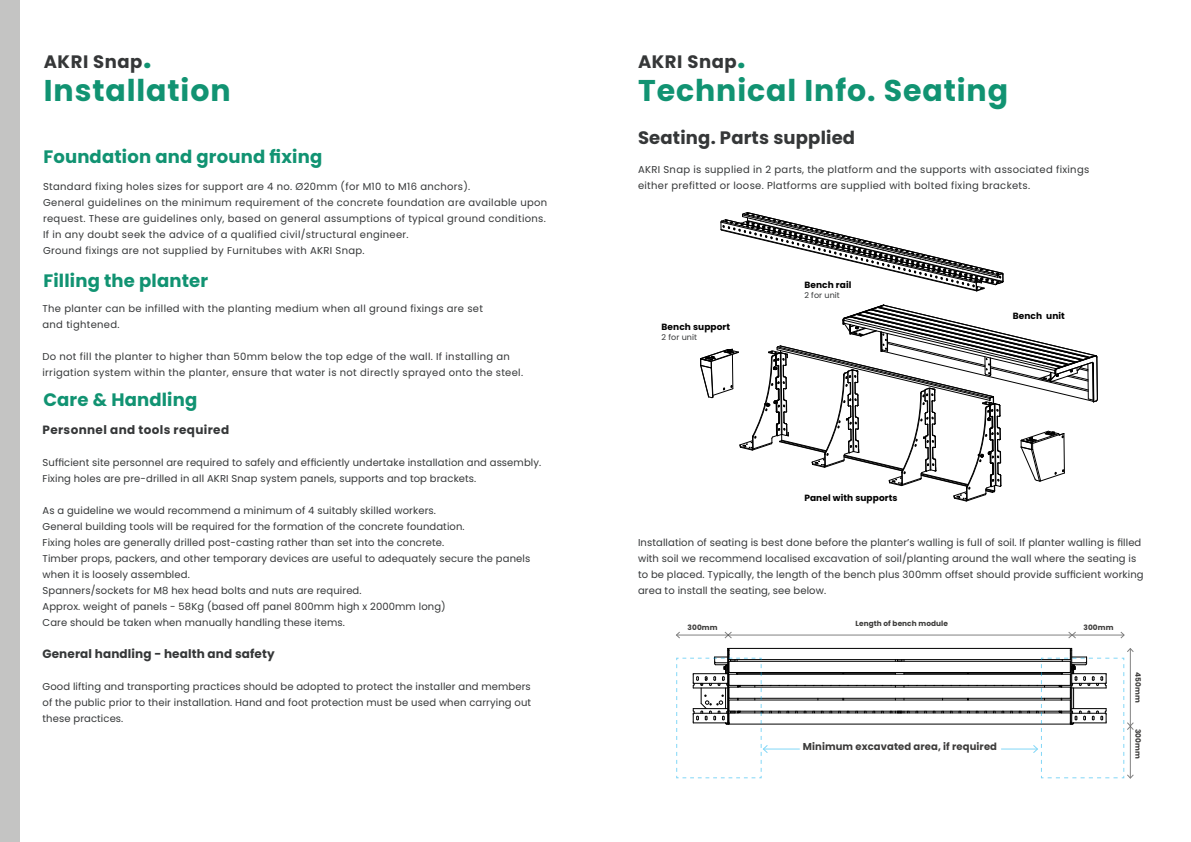
<style>
.page{position:relative;width:1191px;height:842px;background:#fff}
.page>*{position:absolute;margin:0;border:0;box-sizing:border-box;transform-origin:0 0}
.t1{font:700 30px "Poppins";letter-spacing:.03em;color:#119372}
.t2{font:700 18px "Poppins";letter-spacing:.01em;color:#119372}
.t3{font:700 18px "Poppins";letter-spacing:.01em;color:#353738}
.t4{font:700 18px "Poppins";letter-spacing:.03em;color:#353738}
.t5{font:700 12px "Poppins";letter-spacing:.01em;color:#353738}
.t6{font:700 12px "Poppins";letter-spacing:.03em;color:#353738}
.t7{font:10px/16px "Poppins";letter-spacing:.01em;color:#353738}
.t8{font:10px/16px "Poppins";letter-spacing:.03em;color:#353738}
.t9{font:700 10px "Poppins";letter-spacing:.01em;color:#3d3c3b}
.t10{font:700 9px "Poppins";letter-spacing:.01em;color:#000}
.t11{font:8px "Poppins";letter-spacing:.01em;color:#353738}
.t12{font:700 7.4px "Poppins";letter-spacing:.01em;color:#3d3c3b}
.s1{font-size:30px;color:#119372}
</style>
<div class="page">
<svg style="left:700px;top:305px;width:398px;height:196px"></svg>
<svg style="left:720px;top:212px;width:283px;height:79px"></svg>
<div style="left:0;top:0;width:20px;height:842px;background:#c4c4c3"></div>
<hr style="left:904px;top:673px;width:158px;height:1px;background:#000">
<hr style="left:736px;top:673px;width:159px;height:1px;background:#000">
<hr style="left:729px;top:713px;width:341px;height:1px;background:#000">
<hr style="left:729px;top:687px;width:341px;height:1px;background:#000">
<hr style="left:729px;top:698px;width:341px;height:1px;background:#000">
<hr style="left:729px;top:661px;width:341px;height:1px;background:#000">
<hr style="left:729px;top:672px;width:341px;height:1px;background:#000">
<hr style="left:729px;top:659px;width:341px;height:1px;background:#000">
<hr style="left:729px;top:674px;width:341px;height:1px;background:#000">
<hr style="left:729px;top:685px;width:341px;height:1px;background:#000">
<hr style="left:729px;top:700px;width:341px;height:1px;background:#000">
<hr style="left:729px;top:711px;width:341px;height:1px;background:#000">
<hr style="left:729px;top:724px;width:341px;height:1px;background:#000">
<hr style="left:729px;top:648px;width:341px;height:1px;background:#000">
<svg style="left:890px;top:711px;width:28px;height:3px"></svg>
<svg style="left:895px;top:660px;width:9px;height:2px"></svg>
<hr style="left:728px;top:635px;width:344px;height:1px;background:#000">
<hr style="left:1072px;top:635px;width:52px;height:1px;background:#000">
<svg style="left:1068px;top:632px;width:8px;height:6px"></svg>
<svg style="left:1120px;top:632px;width:4px;height:6px"></svg>
<hr style="left:676px;top:635px;width:52px;height:1px;background:#000">
<svg style="left:676px;top:632px;width:4px;height:6px"></svg>
<svg style="left:724px;top:632px;width:8px;height:6px"></svg>
<hr style="left:763px;top:748px;width:36px;height:1px;background:#00aeef">
<svg style="left:676px;top:648px;width:96px;height:131px"></svg>
<hr style="left:1001px;top:748px;width:36px;height:1px;background:#00aeef">
<svg style="left:1027px;top:648px;width:106px;height:131px"></svg>
<h2 class="t4" style="left:44px;top:51px;width:109px">AKRI Snap<span class="s1">.</span></h2>
<h1 class="t1" style="left:44px;top:73px;width:188px">Installation</h1>
<h2 class="t2" style="left:43px;top:146px;width:280px">Foundation and ground fixing</h2>
<p class="t8" style="left:43px;top:178px;width:505px">Standard fixing holes sizes for support are 4 no. Ø20mm (for M10 to M16 anchors).<br>General guidelines on the minimum requirement of the concrete foundation are available upon request. These are guidelines only, based on general assumptions of typical ground conditions.<br>If in any doubt seek the advice of a qualified civil/structural engineer.<br>Ground fixings are not supplied by Furnitubes with AKRI Snap.</p>
<h2 class="t2" style="left:43px;top:271px;width:166px">Filling the planter</h2>
<p class="t8" style="left:43px;top:300px;width:442px">The planter can be infilled with the planting medium when all ground fixings are set and tightened.</p>
<p class="t8" style="left:43px;top:348px;width:482px">Do not fill the planter to higher than 50mm below the top edge of the wall. If installing an irrigation system within the planter, ensure that water is not directly sprayed onto the steel.</p>
<h2 class="t2" style="left:43px;top:389px;width:155px">Care &amp; Handling</h2>
<p class="t6" style="left:43px;top:423px;width:188px">Personnel and tools required</p>
<p class="t7" style="left:43px;top:454px;width:500px">Sufficient site personnel are required to safely and efficiently undertake installation and assembly.<br>Fixing holes are pre-drilled in all AKRI Snap system panels, supports and top brackets.</p>
<p class="t7" style="left:43px;top:502px;width:489px">As a guideline we would recommend a minimum of 4 suitably skilled workers.<br>General building tools will be required for the formation of the concrete foundation.<br>Fixing holes are generally drilled post-casting rather than set into the concrete.<br>Timber props, packers, and other temporary devices are useful to adequately secure the panels when it is loosely assembled.<br>Spanners/sockets for M8 hex head bolts and nuts are required.<br>Approx. weight of panels - 58Kg (based off panel 800mm high x 2000mm long)<br>Care should be taken when manually handling these items.</p>
<p class="t5" style="left:43px;top:647px;width:234px">General handling - health and safety</p>
<p class="t7" style="left:43px;top:678px;width:490px;text-align:justify">Good lifting and transporting practices should be adopted to protect the installer and members of the public prior to their installation. Hand and foot protection must be used when carrying out these practices.</p>
<h2 class="t4" style="left:638px;top:51px;width:109px">AKRI Snap<span class="s1">.</span></h2>
<h1 class="t1" style="left:638px;top:73px;width:371px">Technical Info. Seating</h1>
<h2 class="t3" style="left:638px;top:127px;width:219px">Seating. Parts supplied</h2>
<p class="t8" style="left:638px;top:161px;width:453px">AKRI Snap is supplied in 2 parts, the platform and the supports with associated fixings either prefitted or loose. Platforms are supplied with bolted fixing brackets.</p>
<p class="t10" style="left:661px;top:322px;width:70px">Bench support</p>
<p class="t11" style="left:661px;top:332px;width:37px">2 for unit</p>
<p class="t10" style="left:804px;top:280px;width:49px">Bench rail</p>
<p class="t11" style="left:804px;top:291px;width:37px">2 for unit</p>
<p class="t10" style="left:804px;top:493px;width:95px">Panel with supports</p>
<p class="t10" style="left:1012px;top:311px;width:54px">Bench unit</p>
<p class="t7" style="left:638px;top:534px;width:507px">Installation of seating is best done before the planter’s walling is full of soil. If planter walling is filled with soil we recommend localised excavation of soil/planting around the wall where the seating is to be placed. Typically, the length of the bench plus 300mm offset should provide sufficient working area to install the seating, see below.</p>
<p class="t12" style="left:855px;top:619px;width:94px">Length of bench module</p>
<p class="t12" style="left:687px;top:623px;width:31px">300mm</p>
<p class="t12" style="left:1083px;top:623px;width:31px">300mm</p>
<p class="t9" style="left:803px;top:741px;width:196px">Minimum excavated area, if required</p>
<p class="t12" style="left:1142px;top:672px;width:32px;rotate:90deg">450mm</p>
<p class="t12" style="left:1142px;top:728px;width:31px;rotate:90deg">300mm</p>
</div>
